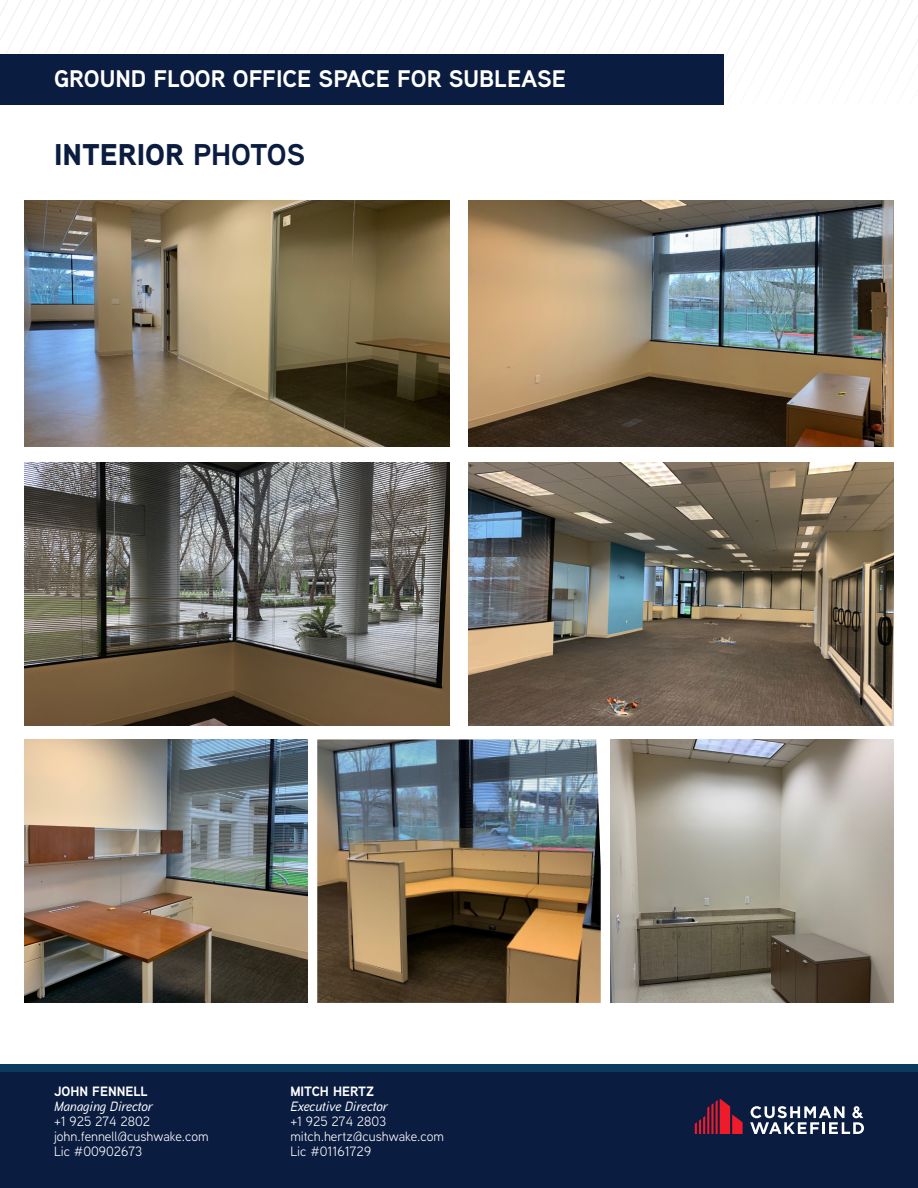
<style>
.page{position:relative;width:918px;height:1188px;background:#fff}
.page>*{position:absolute;margin:0;border:0;box-sizing:border-box;transform-origin:0 0}
.t1{font:900 30px "Aaux Next";color:#0b1c41}
.t2{font:700 24px "Aaux Next";color:#fff}
.t3{font:13.5px/15px "Aaux Next";color:#fff}
.t4{font:italic 500 13.5px "Aaux Next";color:#fff}
.t5{font:700 13.5px "Aaux Next";color:#fff}
.s1{font-weight:700}
</style>
<div class="page">
<svg style="left:0;top:0;width:918px;height:55px"></svg>
<div style="left:0;top:1064px;width:918px;height:9px;background:#0a3a5e"></div>
<div style="left:0;top:1073px;width:918px;height:115px;background:#0b1c41"></div>
<div style="left:0;top:54px;width:724px;height:50px;background:#0b1c41"></div>
<svg style="left:695px;top:1099px;width:48px;height:35px"></svg>
<svg style="left:750px;top:1106px;width:114px;height:28px"></svg>
<img style="left:24px;top:201px;width:425px;height:245px">
<img style="left:24px;top:739px;width:284px;height:264px">
<img style="left:469px;top:201px;width:425px;height:245px">
<img style="left:469px;top:462px;width:425px;height:264px">
<img style="left:24px;top:462px;width:425px;height:264px">
<img style="left:317px;top:739px;width:284px;height:264px">
<img style="left:610px;top:739px;width:284px;height:264px">
<h2 class="t2" style="left:54px;top:61px;width:514px">GROUND FLOOR OFFICE SPACE FOR SUBLEASE</h2>
<p class="t1" style="left:54px;top:133px;width:253px">INTERIOR <span class="s1">PHOTOS</span></p>
<p class="t5" style="left:54px;top:1081px;width:95px">JOHN FENNELL</p>
<p class="t4" style="left:54px;top:1097px;width:100px">Managing Director</p>
<p class="t3" style="left:54px;top:1113px;width:156px">+1 925 274 2802 john.fennell@cushwake.com<br>Lic #00902673</p>
<p class="t5" style="left:290px;top:1081px;width:85px">MITCH HERTZ</p>
<p class="t4" style="left:290px;top:1097px;width:99px">Executive Director</p>
<p class="t3" style="left:290px;top:1113px;width:155px">+1 925 274 2803 mitch.hertz@cushwake.com<br>Lic #01161729</p>
</div>
